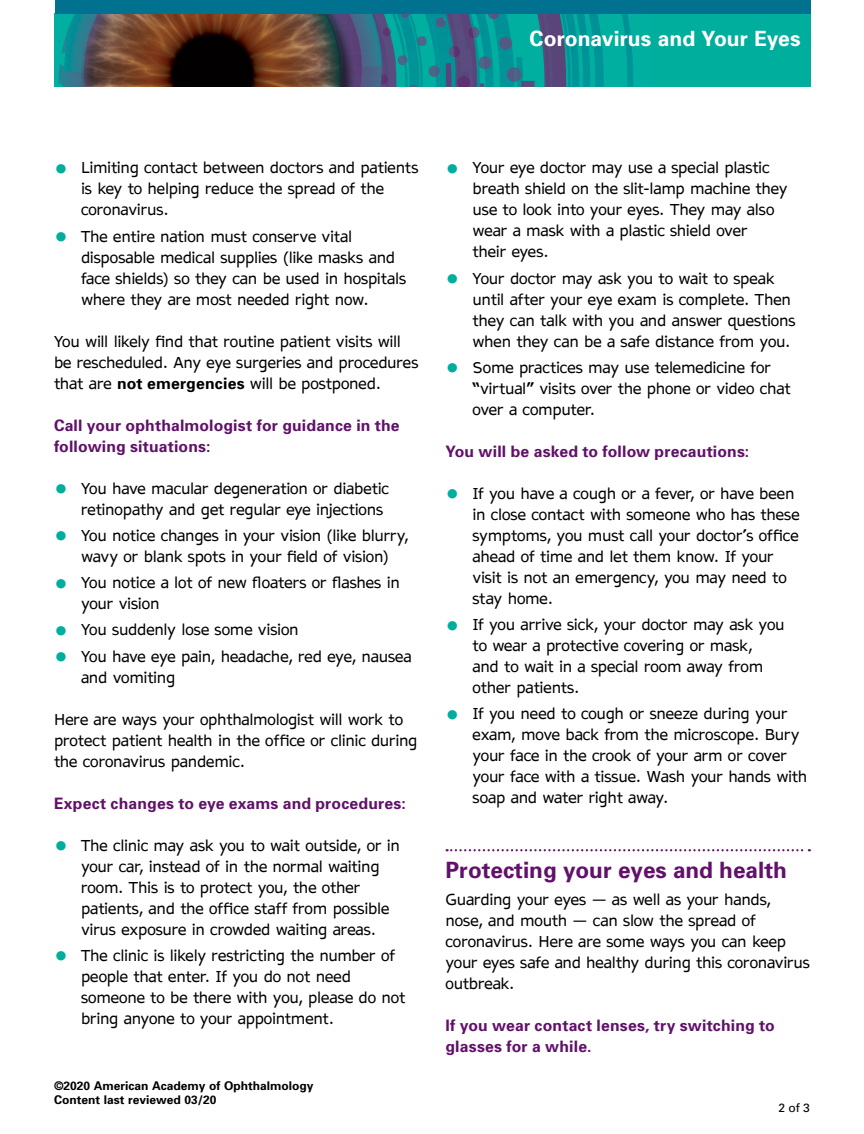
<style>
.page{position:relative;width:864px;height:1134px;background:#fff}
.page>*{position:absolute;margin:0;border:0;box-sizing:border-box;transform-origin:0 0}
.t1{font:700 22.5px "Univers";color:#61116a}
.t2{font:700 21px "Univers";color:#fff}
.t3{font:700 15.75px/21px "Univers";letter-spacing:.01em;color:#61116a}
.t4{font:15px/21px "AP Hont";letter-spacing:-.015em;color:#000}
.t5{font:700 12px/14.2px "Univers";color:#000}
.t6{font:12px "Univers";color:#000}
.s1{font-size:25.5px;color:#00ae9e}
.s2{font-family:"Univers";font-weight:700;font-size:15.75px}
</style>
<div class="page">
<div style="left:55px;top:14px;width:756px;height:74px;background:#00ae9e"></div>
<img style="left:55px;top:14px;width:595px;height:74px">
<img style="left:81px;top:14px;width:260px;height:74px">
<div style="left:55px;top:0;width:756px;height:14px;background:#00728f"></div>
<hr style="left:0;top:0;width:864px;height:1px;background:#fff">
<svg style="left:447px;top:849px;width:363px;height:2px"></svg>
<h2 class="t2" style="left:530px;top:25px;width:272px">Coronavirus and Your Eyes</h2>
<p class="t4" style="left:81px;top:157px;width:339px;text-indent:-27px"><span class="s1">•</span> Limiting contact between doctors and patients is key to helping reduce the spread of the coronavirus.</p>
<p class="t4" style="left:81px;top:225px;width:327px;text-indent:-27px"><span class="s1">•</span> The entire nation must conserve vital disposable medical supplies (like masks and face shields) so they can be used in hospitals where they are most needed right now.</p>
<p class="t4" style="left:54px;top:330px;width:366px">You will likely find that routine patient visits will be rescheduled. Any eye surgeries and procedures that are <span class="s2">not emergencies</span> will be postponed.</p>
<p class="t3" style="left:54px;top:414px;width:347px">Call your ophthalmologist for guidance in the following situations:</p>
<p class="t4" style="left:81px;top:477px;width:310px;text-indent:-27px"><span class="s1">•</span> You have macular degeneration or diabetic retinopathy and get regular eye injections</p>
<p class="t4" style="left:54px;top:525px;width:356px;text-align:center"><span class="s1">•</span> You notice changes in your vision (like blurry, wavy or blank spots in your field of vision)</p>
<p class="t4" style="left:81px;top:572px;width:320px;text-indent:-27px"><span class="s1">•</span> You notice a lot of new floaters or flashes in your vision</p>
<p class="t4" style="left:54px;top:619px;width:246px"><span class="s1">•</span> You suddenly lose some vision</p>
<p class="t4" style="left:81px;top:645px;width:332px;text-indent:-27px"><span class="s1">•</span> You have eye pain, headache, red eye, nausea and vomiting</p>
<p class="t4" style="left:54px;top:708px;width:365px">Here are ways your ophthalmologist will work to protect patient health in the office or clinic during the coronavirus pandemic.</p>
<p class="t3" style="left:54px;top:792px;width:353px">Expect changes to eye exams and procedures:</p>
<p class="t4" style="left:81px;top:834px;width:321px;text-indent:-27px"><span class="s1">•</span> The clinic may ask you to wait outside, or in your car, instead of in the normal waiting room. This is to protect you, the other patients, and the office staff from possible virus exposure in crowded waiting areas.</p>
<p class="t4" style="left:81px;top:945px;width:326px;text-indent:-27px"><span class="s1">•</span> The clinic is likely restricting the number of people that enter. If you do not need someone to be there with you, please do not bring anyone to your appointment.</p>
<p class="t5" style="left:54px;top:1078px;width:261px">©2020 American Academy of Ophthalmology<br>Content last reviewed 03/20</p>
<p class="t4" style="left:472px;top:157px;width:317px;text-indent:-27px"><span class="s1">•</span> Your eye doctor may use a special plastic breath shield on the slit-lamp machine they use to look into your eyes. They may also wear a mask with a plastic shield over<br>their eyes.</p>
<p class="t4" style="left:472px;top:267px;width:325px;text-indent:-27px"><span class="s1">•</span> Your doctor may ask you to wait to speak until after your eye exam is complete. Then they can talk with you and answer questions when they can be a safe distance from you.</p>
<p class="t4" style="left:472px;top:357px;width:320px;text-indent:-27px"><span class="s1">•</span> Some practices may use telemedicine for “virtual” visits over the phone or video chat over a computer.</p>
<p class="t3" style="left:446px;top:440px;width:305px">You will be asked to follow precautions:</p>
<p class="t4" style="left:472px;top:483px;width:329px;text-indent:-27px"><span class="s1">•</span> If you have a cough or a fever, or have been in close contact with someone who has these symptoms, you must call your doctor’s office ahead of time and let them know. If your visit is not an emergency, you may need to stay home.</p>
<p class="t4" style="left:472px;top:614px;width:314px;text-indent:-27px"><span class="s1">•</span> If you arrive sick, your doctor may ask you to wear a protective covering or mask,<br>and to wait in a special room away from other patients.</p>
<p class="t4" style="left:472px;top:703px;width:336px;text-indent:-27px"><span class="s1">•</span> If you need to cough or sneeze during your exam, move back from the microscope. Bury your face in the crook of your arm or cover your face with a tissue. Wash your hands with soap and water right away.</p>
<h1 class="t1" style="left:446px;top:856px;width:343px">Protecting your eyes and health</h1>
<p class="t4" style="left:446px;top:888px;width:366px">Guarding your eyes — as well as your hands, nose, and mouth — can slow the spread of coronavirus. Here are some ways you can keep your eyes safe and healthy during this coronavirus outbreak.</p>
<p class="t3" style="left:446px;top:1014px;width:331px">If you wear contact lenses, try switching to glasses for a while.</p>
<p class="t6" style="left:778px;top:1100px;width:33px">2 of 3</p>
</div>
